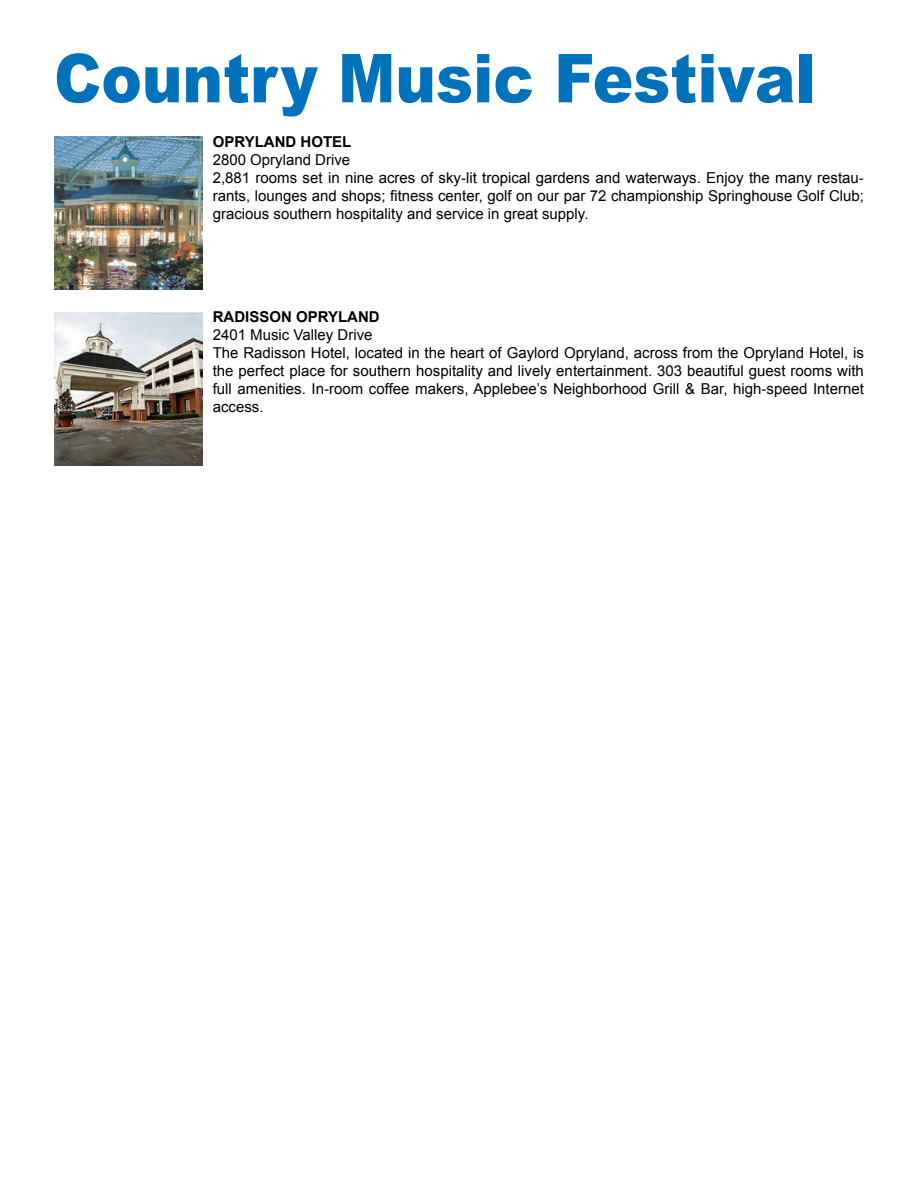
<style>
.page{position:relative;width:918px;height:1188px;background:#fff}
.page>*{position:absolute;margin:0;border:0;box-sizing:border-box;transform-origin:0 0}
.t1{font:900 67.5px "Arial";color:#0072bc;scale:.9 1}
.t2{font:15px/18px "Arial";color:#000}
.t3{font:700 15px "Arial";color:#000}
</style>
<div class="page">
<img style="left:54px;top:136px;width:148px;height:153px">
<img style="left:54px;top:312px;width:148px;height:153px">
<h1 class="t1" style="left:54px;top:29px;width:848px">Country Music Festival</h1>
<p class="t3" style="left:213px;top:132px;width:140px">OPRYLAND HOTEL</p>
<p class="t2" style="left:213px;top:151px;width:653px">2800 Opryland Drive<br>2,881 rooms set in nine acres of sky-lit tropical gardens and waterways. Enjoy the many restau&shy;rants, lounges and shops; fitness center, golf on our par 72 championship Springhouse Golf Club; gracious southern hospitality and service in great supply.</p>
<p class="t3" style="left:213px;top:307px;width:168px">RADISSON OPRYLAND</p>
<p class="t2" style="left:213px;top:326px;width:653px">2401 Music Valley Drive<br>The Radisson Hotel, located in the heart of Gaylord Opryland, across from the Opryland Hotel, is the perfect place for southern hospitality and lively entertainment. 303 beautiful guest rooms with full amenities. In-room coffee makers, Applebee’s Neighborhood Grill &amp; Bar, high-speed Internet access.</p>
</div>
